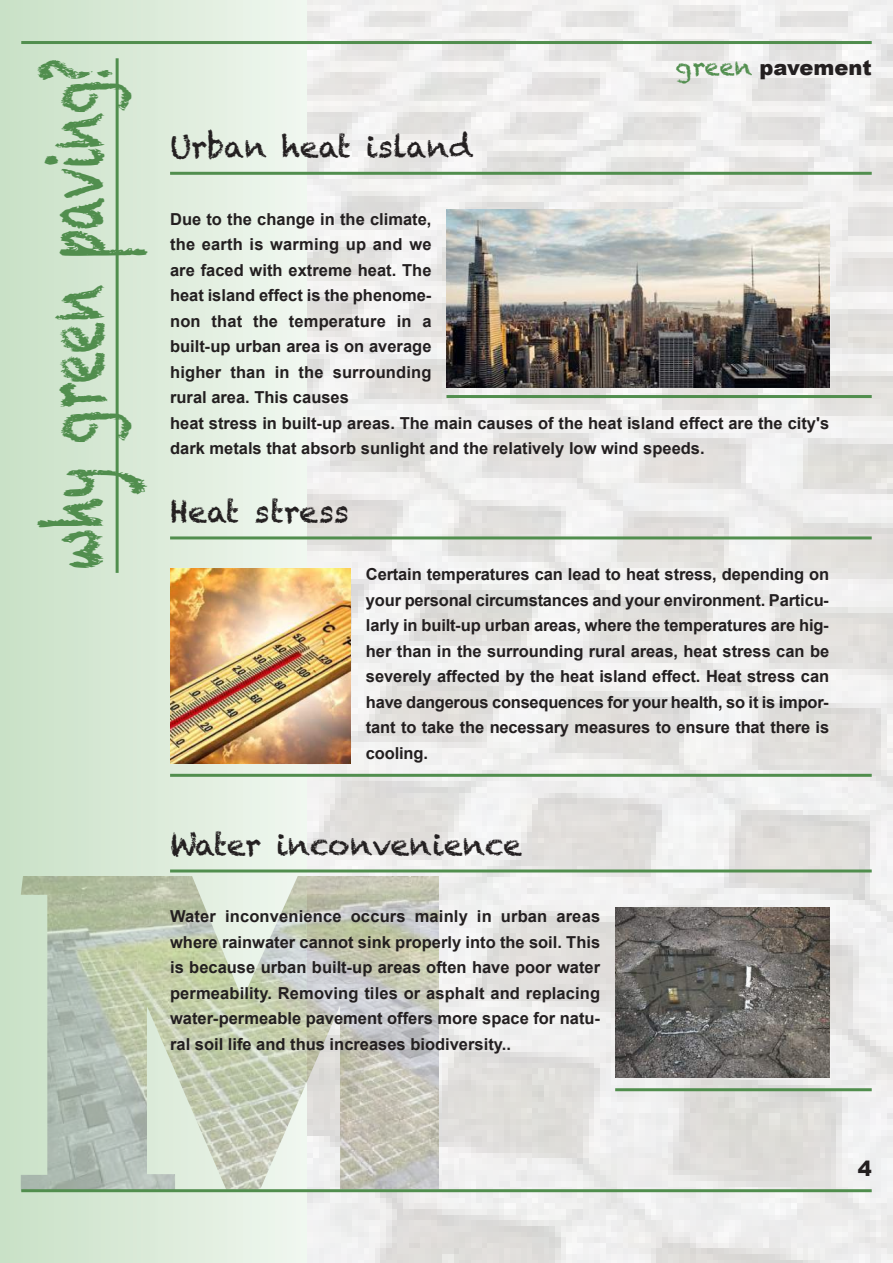
<style>
.page{position:relative;width:893px;height:1263px;background:#fff}
.page>*{position:absolute;margin:0;border:0;box-sizing:border-box;transform-origin:0 0}
.t1{font:82.5px "Chalkduster";color:#518e4e;scale:.6 1}
.t2{font:30px "Chalkduster";color:#231f20}
.t3{font:900 21px "Arial";color:#231f20}
.t4{font:700 16.5px/25.5px "Arial";color:#231f20;text-align:justify}
.s1{font-family:"Chalkduster";font-weight:400;font-size:24px;color:#518e4e}
</style>
<div class="page">
<img style="left:306px;top:0;width:587px;height:1263px">
<div style="left:0;top:0;width:306px;height:1263px;background:linear-gradient(to right,#c8e0c6,#eff6ef)"></div>
<img style="left:21px;top:876px;width:418px;height:313px">
<hr style="left:21px;top:41px;width:851px;height:3px;background:#518e4e">
<hr style="left:21px;top:1189px;width:851px;height:3px;background:#518e4e">
<hr style="left:170px;top:172px;width:702px;height:3px;background:#518e4e">
<img style="left:446px;top:209px;width:383px;height:178px">
<hr style="left:446px;top:395px;width:426px;height:3px;background:#518e4e">
<hr style="left:170px;top:869px;width:702px;height:3px;background:#518e4e">
<img style="left:615px;top:907px;width:214px;height:170px">
<hr style="left:615px;top:1088px;width:257px;height:3px;background:#518e4e">
<hr style="left:170px;top:536px;width:702px;height:3px;background:#518e4e">
<img style="left:170px;top:568px;width:181px;height:196px">
<hr style="left:170px;top:774px;width:702px;height:3px;background:#518e4e">
<hr style="left:116px;top:58px;width:3px;height:515px;background:#518e4e">
<h1 class="t1" style="left:21px;top:569px;width:853px;rotate:-90deg">why green paving?</h1>
<h2 class="t2" style="left:170px;top:128px;width:304px">Urban heat island</h2>
<p class="t3" style="left:676px;top:51px;width:198px"><span class="s1">green</span> pavement</p>
<p class="t4" style="left:170px;top:206px;width:661px;text-align:left">Due to the change in the climate,<br>the earth is warming up and we<br>are faced with extreme heat. The<br>heat island effect is the phenome-<br>non that the temperature in a<br>built-up urban area is on average<br>higher than in the surrounding<br>rural area. This causes<br>heat stress in built-up areas. The main causes of the heat island effect are the city's dark metals that absorb sunlight and the relatively low wind speeds.</p>
<h2 class="t2" style="left:170px;top:492px;width:180px">Heat stress</h2>
<p class="t4" style="left:366px;top:562px;width:465px">Certain temperatures can lead to heat stress, depending on your personal circumstances and your environment. Particu&shy;larly in built-up urban areas, where the temperatures are hig&shy;her than in the surrounding rural areas, heat stress can be severely affected by the heat island effect. Heat stress can have dangerous consequences for your health, so it is impor&shy;tant to take the necessary measures to ensure that there is cooling.</p>
<h2 class="t2" style="left:170px;top:825px;width:353px">Water inconvenience</h2>
<p class="t4" style="left:170px;top:904px;width:432px">Water inconvenience occurs mainly in urban areas where rainwater cannot sink properly into the soil. This is because urban built-up areas often have poor water permeability. Removing tiles or asphalt and replacing water-permeable pavement offers more space for natu&shy;ral soil life and thus increases biodiversity..</p>
<p class="t3" style="left:858px;top:1153px;width:16px">4</p>
</div>
